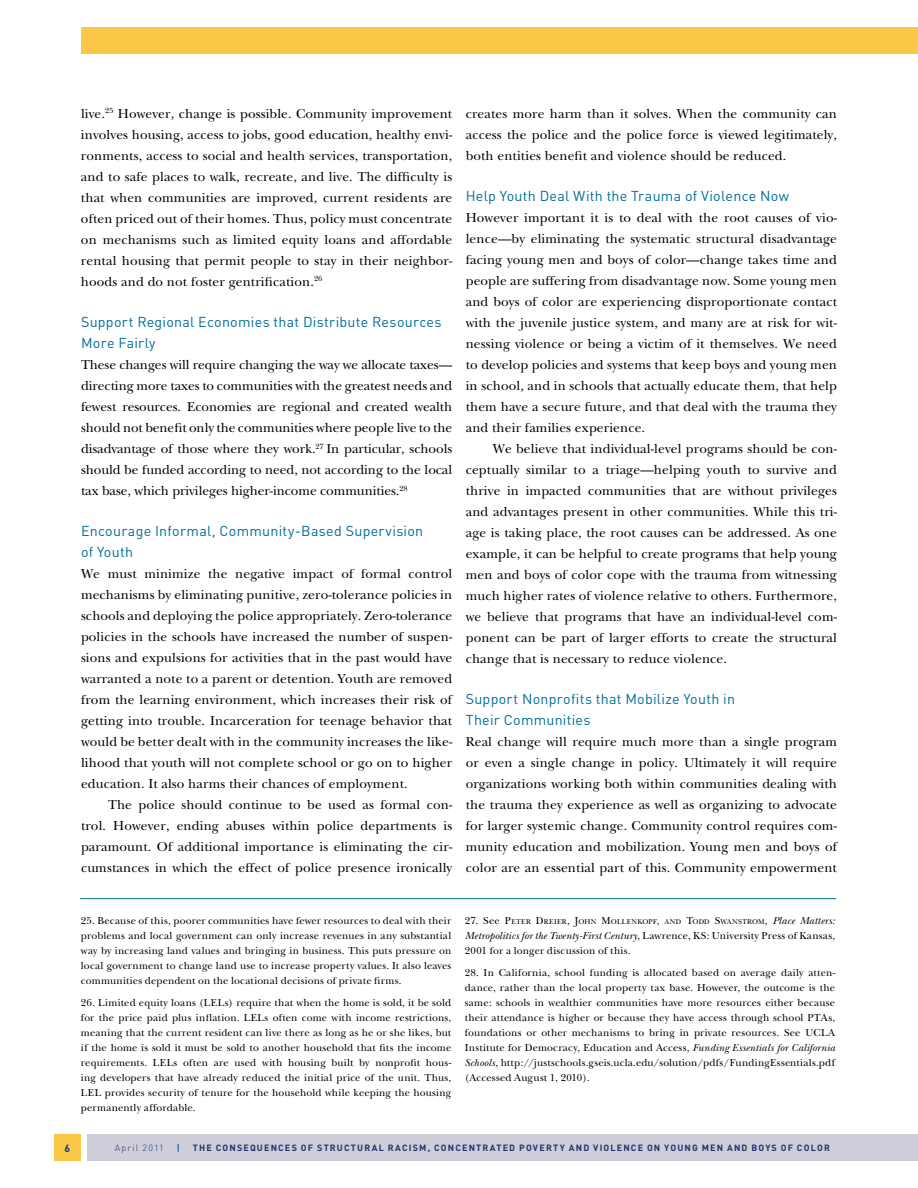
<style>
.page{position:relative;width:918px;height:1188px;background:#fff}
.page>*{position:absolute;margin:0;border:0;box-sizing:border-box;transform-origin:0 0}
.t1{font:14.25px/21px "DIN";letter-spacing:.02em;color:#006d9b}
.t2{font:13.5px/21px "New Baskerville";letter-spacing:.01em;color:#000;text-align:justify}
.t3{font:10.5px/15px "New Baskerville";letter-spacing:.015em;color:#000;text-align:justify}
.t4{font:700 10.5px "DIN";color:#213569}
.t5{font:700 9px "DIN";letter-spacing:.13em;color:#213569}
.t6{font:300 9px "DIN";letter-spacing:.13em;color:#213569}
.t7{font:700 9px "DIN";color:#006d9b}
.t8{font:7.35px "New Baskerville";letter-spacing:.035em;color:#000}
.s1{font-size:10.5px}
.s2{font-style:italic;font-size:10.5px}
.s3{font-style:italic}
</style>
<div class="page">
<div style="left:54px;top:1134px;width:27px;height:27px;background:#fac747"></div>
<div style="left:88px;top:1134px;width:830px;height:27px;background:#cecdd9"></div>
<div style="left:81px;top:27px;width:837px;height:27px;background:#fac747"></div>
<svg style="left:917px;top:42px;width:1px;height:12px"></svg>
<hr style="left:80px;top:898px;width:756px;height:1px;background:#006d9b">
<p class="t2" style="left:81px;top:103px;width:373px">live.<sup>25</sup> However, change is possible. Community improvement involves housing, access to jobs, good education, healthy envi&shy;ronments, access to social and health services, transportation, and to safe places to walk, recreate, and live. The difficulty is that when communities are improved, current residents are often priced out of their homes. Thus, policy must concentrate on mechanisms such as limited equity loans and affordable rental housing that permit people to stay in their neighbor&shy;hoods and do not foster gentrification.<sup>26</sup></p>
<p class="t1" style="left:81px;top:311px;width:362px">Support Regional Economies that Distribute Resources<br>More Fairly</p>
<p class="t2" style="left:81px;top:354px;width:373px">These changes will require changing the way we allocate taxes— directing more taxes to communities with the greatest needs and fewest resources. Economies are regional and created wealth should not benefit only the communities where people live to the disadvantage of those where they work.<sup>27</sup> In particular, schools should be funded according to need, not according to the local tax base, which privileges higher-income communities.<sup>28</sup></p>
<p class="t1" style="left:81px;top:520px;width:344px">Encourage Informal, Community-Based Supervision of Youth</p>
<p class="t2" style="left:81px;top:564px;width:373px">We must minimize the negative impact of formal control mechanisms by eliminating punitive, zero-tolerance policies in schools and deploying the police appropriately. Zero-tolerance policies in the schools have increased the number of suspen&shy;sions and expulsions for activities that in the past would have warranted a note to a parent or detention. Youth are removed from the learning environment, which increases their risk of getting into trouble. Incarceration for teenage behavior that would be better dealt with in the community increases the like&shy;lihood that youth will not complete school or go on to higher education. It also harms their chances of employment.</p>
<p class="t2" style="left:81px;top:795px;width:373px;text-indent:27px">The police should continue to be used as formal con&shy;trol. However, ending abuses within police departments is paramount. Of additional importance is eliminating the cir&shy;cumstances in which the effect of police presence ironically</p>
<p class="t2" style="left:466px;top:103px;width:373px">creates more harm than it solves. When the community can access the police and the police force is viewed legitimately, both entities benefit and violence should be reduced.</p>
<p class="t1" style="left:466px;top:185px;width:325px">Help Youth Deal With the Trauma of Violence Now</p>
<p class="t2" style="left:466px;top:207px;width:373px">However important it is to deal with the root causes of vio&shy;lence—by eliminating the systematic structural disadvantage facing young men and boys of color—change takes time and people are suffering from disadvantage now. Some young men and boys of color are experiencing disproportionate contact with the juvenile justice system, and many are at risk for wit&shy;nessing violence or being a victim of it themselves. We need to develop policies and systems that keep boys and young men in school, and in schools that actually educate them, that help them have a secure future, and that deal with the trauma they and their families experience.</p>
<p class="t2" style="left:466px;top:438px;width:373px;text-indent:27px">We believe that individual-level programs should be con&shy;ceptually similar to a triage—helping youth to survive and thrive in impacted communities that are without privileges and advantages present in other communities. While this tri&shy;age is taking place, the root causes can be addressed. As one example, it can be helpful to create programs that help young men and boys of color cope with the trauma from witnessing much higher rates of violence relative to others. Furthermore, we believe that programs that have an individual-level com&shy;ponent can be part of larger efforts to create the structural change that is necessary to reduce violence.</p>
<p class="t1" style="left:466px;top:688px;width:271px">Support Nonprofits that Mobilize Youth in<br>Their Communities</p>
<p class="t2" style="left:466px;top:732px;width:373px">Real change will require much more than a single program or even a single change in policy. Ultimately it will require organizations working both within communities dealing with the trauma they experience as well as organizing to advocate for larger systemic change. Community control requires com&shy;munity education and mobilization. Young men and boys of color are an essential part of this. Community empowerment</p>
<p class="t3" style="left:81px;top:914px;width:372px">25. Because of this, poorer communities have fewer resources to deal with their problems and local government can only increase revenues in any substantial way by increasing land values and bringing in business. This puts pressure on local government to change land use to increase property values. It also leaves communities dependent on the locational decisions of private firms.</p>
<p class="t3" style="left:81px;top:995px;width:372px">26. Limited equity loans (LELs) require that when the home is sold, it be sold for the price paid plus inflation. LELs often come with income restrictions, meaning that the current resident can live there as long as he or she likes, but if the home is sold it must be sold to another household that fits the income requirements. LELs often are used with housing built by nonprofit hous&shy;ing developers that have already reduced the initial price of the unit. Thus, LEL provides security of tenure for the household while keeping the housing permanently affordable.</p>
<p class="t8" style="left:465px;top:918px;width:372px"><span class="s1">27. See</span> <span class="s1">P</span>ETER <span class="s1">D</span>REIER<span class="s1">, J</span>OHN <span class="s1">M</span>OLLENKOPF<span class="s1">,</span> AND <span class="s1">T</span>ODD <span class="s1">S</span>WANSTROM<span class="s1">,</span> <span class="s2">Place Matters:</span></p>
<p class="t3" style="left:465px;top:929px;width:372px"><span class="s3">Metropolitics for the Twenty-First Century</span>, Lawrence, KS: University Press of Kansas,<br>2001 for a longer discussion of this.</p>
<p class="t3" style="left:465px;top:965px;width:372px">28. In California, school funding is allocated based on average daily atten&shy;dance, rather than the local property tax base. However, the outcome is the same: schools in wealthier communities have more resources either because their attendance is higher or because they have access through school PTAs, foundations or other mechanisms to bring in private resources. See UCLA Institute for Democracy, Education and Access, <span class="s3">Funding Essentials for California Schools</span>, http://justschools.gseis.ucla.edu/solution/pdfs/FundingEssentials.pdf (Accessed August 1, 2010).</p>
<p class="t4" style="left:65px;top:1141px;width:7px">6</p>
<p class="t6" style="left:115px;top:1142px;width:51px">April 2011</p>
<p class="t7" style="left:177px;top:1142px;width:5px">|</p>
<p class="t5" style="left:193px;top:1142px;width:639px">THE CONSEQUENCES OF STRUCTURAL R ACISM, CONCENTRATED POVERT Y AND VIOLENCE ON YOUNG M EN AND BOYS OF COLOR</p>
</div>
